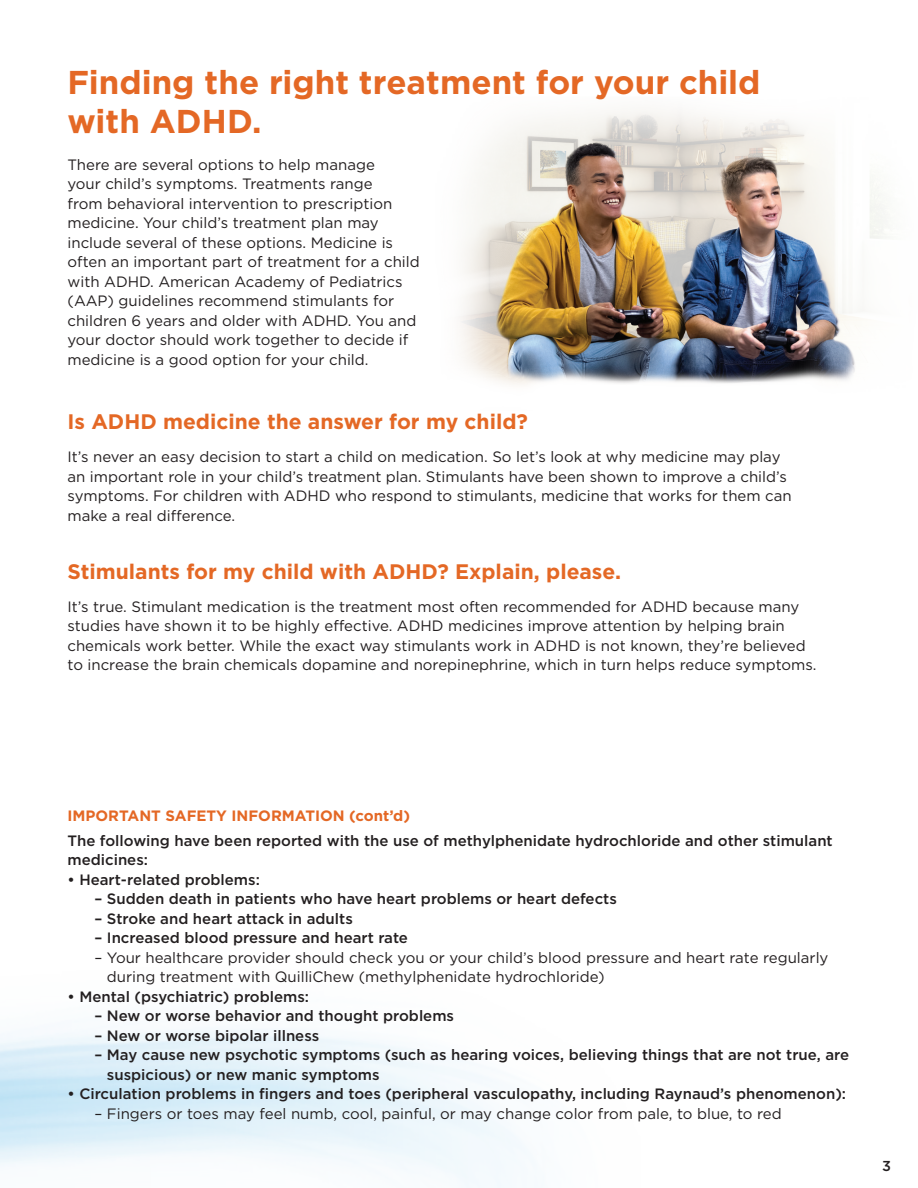
<style>
.page{position:relative;width:918px;height:1188px;background:#fff}
.page>*{position:absolute;margin:0;border:0;box-sizing:border-box;transform-origin:0 0}
.t1{font:700 33px/39.6px "Gotham";color:#e46825}
.t2{font:700 21px "Gotham";color:#e46825}
.t3{font:15px/19.5px "Gotham";color:#231f20}
.t4{font:500 15px/19.5px "Gotham";color:#231f20}
.t5{font:700 15px "Gotham";color:#e46825}
.t6{font:500 14.4px "Gotham";color:#231f20}
</style>
<div class="page">
<img style="left:460px;top:110px;width:427px;height:275px">
<h1 class="t1" style="left:68px;top:62px;width:695px">Finding the right treatment for your child with ADHD.</h1>
<p class="t3" style="left:68px;top:154px;width:354px">There are several options to help manage<br>your child’s symptoms. Treatments range<br>from behavioral intervention to prescription medicine. Your child’s treatment plan may include several of these options. Medicine is often an important part of treatment for a child with ADHD. American Academy of Pediatrics (AAP) guidelines recommend stimulants for children 6 years and older with ADHD. You and your doctor should work together to decide if medicine is a good option for your child.</p>
<h2 class="t2" style="left:68px;top:408px;width:462px">Is ADHD medicine the answer for my child?</h2>
<p class="t3" style="left:68px;top:447px;width:726px">It’s never an easy decision to start a child on medication. So let’s look at why medicine may play an important role in your child’s treatment plan. Stimulants have been shown to improve a child’s symptoms. For children with ADHD who respond to stimulants, medicine that works for them can make a real difference.</p>
<h2 class="t2" style="left:68px;top:557px;width:555px">Stimulants for my child with ADHD? Explain, please.</h2>
<p class="t3" style="left:68px;top:596px;width:751px">It’s true. Stimulant medication is the treatment most often recommended for ADHD because many studies have shown it to be highly effective. ADHD medicines improve attention by helping brain chemicals work better. While the exact way stimulants work in ADHD is not known, they’re believed to increase the brain chemicals dopamine and norepinephrine, which in turn helps reduce symptoms.</p>
<p class="t5" style="left:68px;top:806px;width:344px">IMPORTANT SAFETY INFORMATION (cont’d)</p>
<p class="t4" style="left:68px;top:831px;width:767px">The following have been reported with the use of methylphenidate hydrochloride and other stimulant medicines:</p>
<p class="t4" style="left:68px;top:870px;width:194px">• Heart-related problems:</p>
<p class="t4" style="left:94px;top:889px;width:524px">– Sudden death in patients who have heart problems or heart defects</p>
<p class="t4" style="left:94px;top:909px;width:260px">– Stroke and heart attack in adults</p>
<p class="t4" style="left:94px;top:928px;width:315px">– Increased blood pressure and heart rate</p>
<p class="t3" style="left:107px;top:948px;width:723px;text-indent:-12px">– Your healthcare provider should check you or your child’s blood pressure and heart rate regularly during treatment with QuilliChew (methylphenidate hydrochloride)</p>
<p class="t4" style="left:68px;top:987px;width:243px">• Mental (psychiatric) problems:</p>
<p class="t4" style="left:94px;top:1006px;width:361px">– New or worse behavior and thought problems</p>
<p class="t4" style="left:94px;top:1026px;width:226px">– New or worse bipolar illness</p>
<p class="t4" style="left:107px;top:1045px;width:744px;text-indent:-12px">– May cause new psychotic symptoms (such as hearing voices, believing things that are not true, are suspicious) or new manic symptoms</p>
<p class="t4" style="left:68px;top:1084px;width:780px">• Circulation problems in fingers and toes (peripheral vasculopathy, including Raynaud’s phenomenon):</p>
<p class="t3" style="left:94px;top:1104px;width:689px">– Fingers or toes may feel numb, cool, painful, or may change color from pale, to blue, to red</p>
<p class="t6" style="left:882px;top:1157px;width:10px">3</p>
</div>
